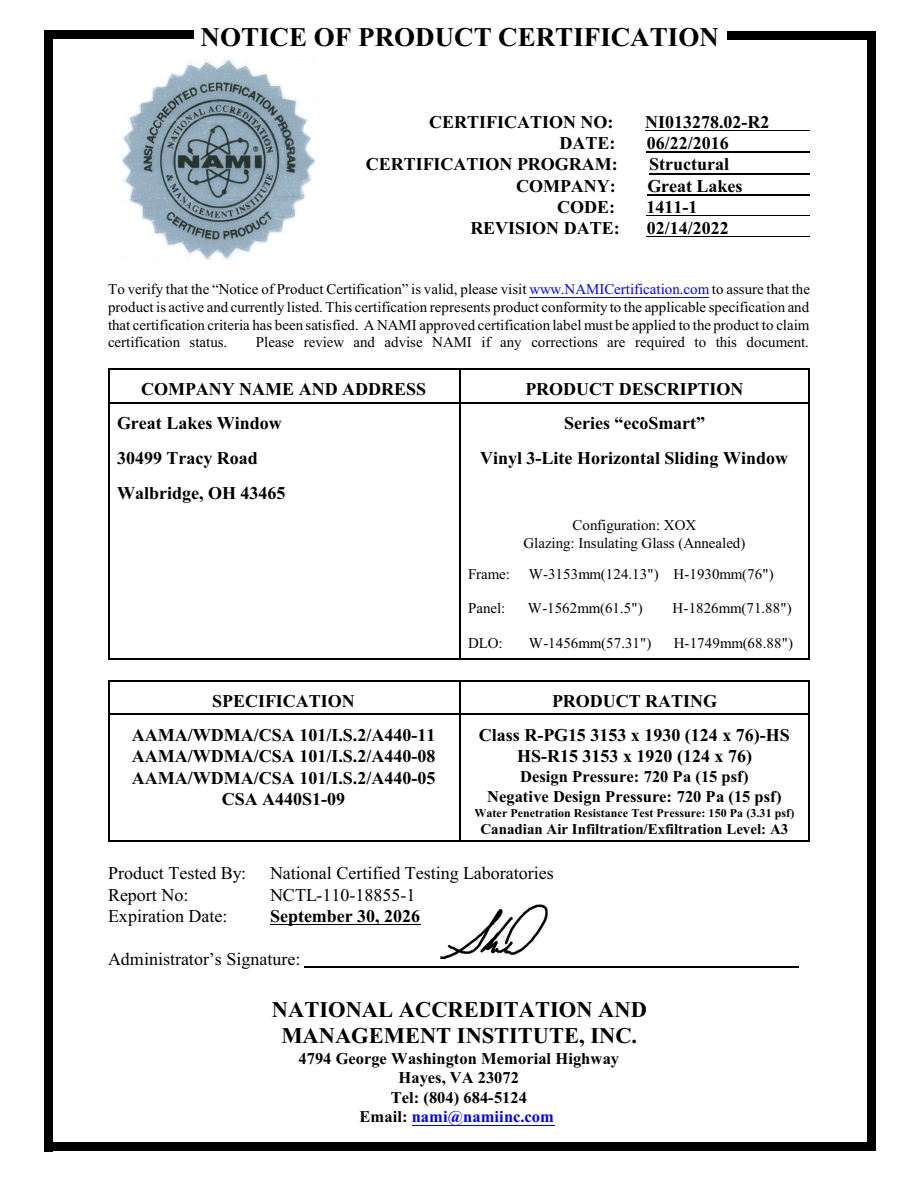
<style>
.page{position:relative;width:918px;height:1188px;background:#fff}
.page>*{position:absolute;margin:0;border:0;box-sizing:border-box;transform-origin:0 0}
.t1{font:700 27px "Times New Roman";color:#000}
.t2{font:700 22.5px/26.2px "Times New Roman";color:#000;text-align:center}
.t3{font:700 18px/21.3px "Times New Roman";color:#000;text-align:center}
.t4{font:18px "Times New Roman";color:#000}
.t5{font:700 16.5px/19.5px "Times New Roman";color:#000;text-align:center}
.t6{font:15px/17.7px "Times New Roman";color:#000;text-align:justify}
.t7{font:700 15px "Times New Roman";color:#000}
.t8{font:700 12px "Times New Roman";letter-spacing:.005em;color:#000}
.s1{color:#00f}
</style>
<div class="page">
<hr style="left:108px;top:369px;width:351px;height:1px;background:#000">
<hr style="left:108px;top:370px;width:1px;height:33px;background:#000">
<hr style="left:108px;top:402px;width:351px;height:1px;background:#000">
<hr style="left:809px;top:369px;width:1px;height:34px;background:#000">
<hr style="left:459px;top:369px;width:351px;height:1px;background:#000">
<hr style="left:459px;top:370px;width:1px;height:33px;background:#000">
<hr style="left:459px;top:402px;width:349px;height:1px;background:#000">
<hr style="left:108px;top:403px;width:1px;height:35px;background:#000">
<hr style="left:809px;top:403px;width:1px;height:35px;background:#000">
<hr style="left:459px;top:403px;width:1px;height:35px;background:#000">
<hr style="left:108px;top:438px;width:1px;height:34px;background:#000">
<hr style="left:809px;top:438px;width:1px;height:34px;background:#000">
<hr style="left:459px;top:438px;width:1px;height:34px;background:#000">
<hr style="left:108px;top:472px;width:1px;height:35px;background:#000">
<hr style="left:809px;top:472px;width:1px;height:35px;background:#000">
<hr style="left:459px;top:472px;width:1px;height:35px;background:#000">
<hr style="left:108px;top:507px;width:1px;height:48px;background:#000">
<hr style="left:809px;top:507px;width:1px;height:48px;background:#000">
<hr style="left:459px;top:507px;width:1px;height:48px;background:#000">
<hr style="left:108px;top:556px;width:1px;height:34px;background:#000">
<hr style="left:809px;top:556px;width:1px;height:34px;background:#000">
<hr style="left:459px;top:556px;width:1px;height:34px;background:#000">
<hr style="left:108px;top:590px;width:1px;height:35px;background:#000">
<hr style="left:809px;top:590px;width:1px;height:35px;background:#000">
<hr style="left:459px;top:590px;width:1px;height:35px;background:#000">
<hr style="left:108px;top:658px;width:351px;height:1px;background:#000">
<hr style="left:108px;top:625px;width:1px;height:33px;background:#000">
<hr style="left:809px;top:625px;width:1px;height:34px;background:#000">
<hr style="left:459px;top:658px;width:351px;height:1px;background:#000">
<hr style="left:459px;top:625px;width:1px;height:33px;background:#000">
<hr style="left:108px;top:681px;width:351px;height:1px;background:#000">
<hr style="left:108px;top:682px;width:1px;height:33px;background:#000">
<hr style="left:108px;top:714px;width:351px;height:1px;background:#000">
<hr style="left:809px;top:681px;width:1px;height:34px;background:#000">
<hr style="left:459px;top:681px;width:351px;height:1px;background:#000">
<hr style="left:459px;top:682px;width:1px;height:33px;background:#000">
<hr style="left:459px;top:714px;width:349px;height:1px;background:#000">
<hr style="left:108px;top:840px;width:351px;height:1px;background:#000">
<hr style="left:108px;top:715px;width:1px;height:125px;background:#000">
<hr style="left:809px;top:715px;width:1px;height:126px;background:#000">
<hr style="left:459px;top:840px;width:351px;height:1px;background:#000">
<hr style="left:459px;top:715px;width:1px;height:125px;background:#000">
<hr style="left:645px;top:130px;width:165px;height:1px;background:#000">
<hr style="left:647px;top:152px;width:163px;height:1px;background:#000">
<hr style="left:649px;top:173px;width:161px;height:1px;background:#000">
<hr style="left:647px;top:194px;width:163px;height:1px;background:#000">
<hr style="left:647px;top:215px;width:163px;height:1px;background:#000">
<hr style="left:647px;top:236px;width:163px;height:1px;background:#000">
<hr style="left:530px;top:297px;width:179px;height:1px;background:#00f">
<hr style="left:270px;top:925px;width:150px;height:1px;background:#000">
<hr style="left:412px;top:1125px;width:142px;height:1px;background:#00f">
<div style="left:867px;top:32px;width:8px;height:1119px;background:#000"></div>
<div style="left:728px;top:32px;width:147px;height:8px;background:#000"></div>
<div style="left:44px;top:31px;width:9px;height:1120px;background:#000"></div>
<div style="left:44px;top:30px;width:150px;height:9px;background:#000"></div>
<hr style="left:304px;top:966px;width:495px;height:2px;background:#000">
<div style="left:44px;top:1142px;width:831px;height:9px;background:#000"></div>
<img style="left:122px;top:60px;width:194px;height:199px">
<img style="left:440px;top:904px;width:108px;height:55px">
<h1 class="t1" style="left:201px;top:28px;width:520px">NOTICE OF PRODUCT CERTIFICATION</h1>
<p class="t3" style="left:429px;top:113px;width:186px">CERTIFICATION NO:</p>
<p class="t3" style="left:645px;top:113px;width:126px">NI013278.02-R2</p>
<p class="t3" style="left:559px;top:134px;width:57px">DATE:</p>
<p class="t3" style="left:647px;top:134px;width:84px">06/22/2016</p>
<p class="t3" style="left:366px;top:155px;width:254px">CERTIFICATION PROGRAM:</p>
<p class="t3" style="left:649px;top:155px;width:81px">Structural</p>
<p class="t3" style="left:516px;top:177px;width:101px">COMPANY:</p>
<p class="t3" style="left:647px;top:177px;width:97px">Great Lakes</p>
<p class="t3" style="left:557px;top:198px;width:59px">CODE:</p>
<p class="t3" style="left:647px;top:198px;width:52px">1411-1</p>
<p class="t3" style="left:470px;top:219px;width:151px">REVISION DATE:</p>
<p class="t3" style="left:647px;top:219px;width:84px">02/14/2022</p>
<p class="t6" style="left:108px;top:282px;width:703px">To verify that the “Notice of Product Certification” is valid, please visit <span class="s1">www.NAMICertification.com</span> to assure that the product is active and currently listed. This certification represents product conformity to the applicable specification and that certification criteria has been satisfied. A NAMI approved certification label must be applied to the product to claim certification status.</p>
<p class="t6" style="left:256px;top:335px;width:555px">Please review and advise NAMI if any corrections are required to this document.</p>
<p class="t3" style="left:141px;top:380px;width:287px">COMPANY NAME AND ADDRESS</p>
<p class="t3" style="left:525px;top:380px;width:220px">PRODUCT DESCRIPTION</p>
<p class="t3" style="left:117px;top:415px;width:166px">Great Lakes Window</p>
<p class="t3" style="left:564px;top:415px;width:143px">Series “ecoSmart”</p>
<p class="t3" style="left:117px;top:449px;width:142px">30499 Tracy Road</p>
<p class="t3" style="left:480px;top:449px;width:309px">Vinyl 3-Lite Horizontal Sliding Window</p>
<p class="t3" style="left:117px;top:484px;width:170px">Walbridge, OH 43465</p>
<p class="t6" style="left:523px;top:517px;width:224px;text-align:center">Configuration: XOX<br>Glazing: Insulating Glass (Annealed)</p>
<p class="t6" style="left:468px;top:566px;width:307px">Frame: W-3153mm(124.13") H-1930mm(76")</p>
<p class="t6" style="left:468px;top:601px;width:39px">Panel:</p>
<p class="t6" style="left:528px;top:601px;width:116px">W-1562mm(61.5")</p>
<p class="t6" style="left:673px;top:601px;width:121px">H-1826mm(71.88")</p>
<p class="t6" style="left:468px;top:635px;width:36px">DLO:</p>
<p class="t6" style="left:529px;top:635px;width:124px">W-1456mm(57.31")</p>
<p class="t6" style="left:674px;top:635px;width:121px">H-1749mm(68.88")</p>
<p class="t3" style="left:212px;top:692px;width:144px">SPECIFICATION</p>
<p class="t3" style="left:552px;top:692px;width:167px">PRODUCT RATING</p>
<p class="t3" style="left:132px;top:726px;width:305px">AAMA/WDMA/CSA 101/I.S.2/A440-11<br>AAMA/WDMA/CSA 101/I.S.2/A440-08<br>AAMA/WDMA/CSA 101/I.S.2/A440-05<br>CSA A440S1-09</p>
<p class="t3" style="left:479px;top:726px;width:313px">Class R-PG15 3153 x 1930 (124 x 76)-HS<br>HS-R15 3153 x 1920 (124 x 76)</p>
<p class="t5" style="left:487px;top:769px;width:296px">Design Pressure: 720 Pa (15 psf)<br>Negative Design Pressure: 720 Pa (15 psf)</p>
<p class="t8" style="left:475px;top:809px;width:321px">Water Penetration Resistance Test Pressure: 150 Pa (3.31 psf)</p>
<p class="t7" style="left:480px;top:824px;width:309px">Canadian Air Infiltration/Exfiltration Level: A3</p>
<p class="t4" style="left:108px;top:867px;width:140px">Product Tested By:</p>
<p class="t4" style="left:270px;top:867px;width:285px">National Certified Testing Laboratories</p>
<p class="t4" style="left:108px;top:888px;width:82px">Report No:</p>
<p class="t4" style="left:270px;top:888px;width:147px">NCTL-110-18855-1</p>
<p class="t4" style="left:108px;top:910px;width:121px">Expiration Date:</p>
<p class="t3" style="left:270px;top:908px;width:152px">September 30, 2026</p>
<p class="t4" style="left:108px;top:952px;width:194px">Administrator’s Signature:</p>
<h2 class="t2" style="left:272px;top:999px;width:376px">NATIONAL ACCREDITATION AND<br>MANAGEMENT INSTITUTE, INC.</h2>
<p class="t5" style="left:299px;top:1050px;width:322px">4794 George Washington Memorial Highway<br>Hayes, VA 23072<br>Tel: (804) 684-5124<br>Email: <span class="s1">nami@namiinc.com</span></p>
</div>
